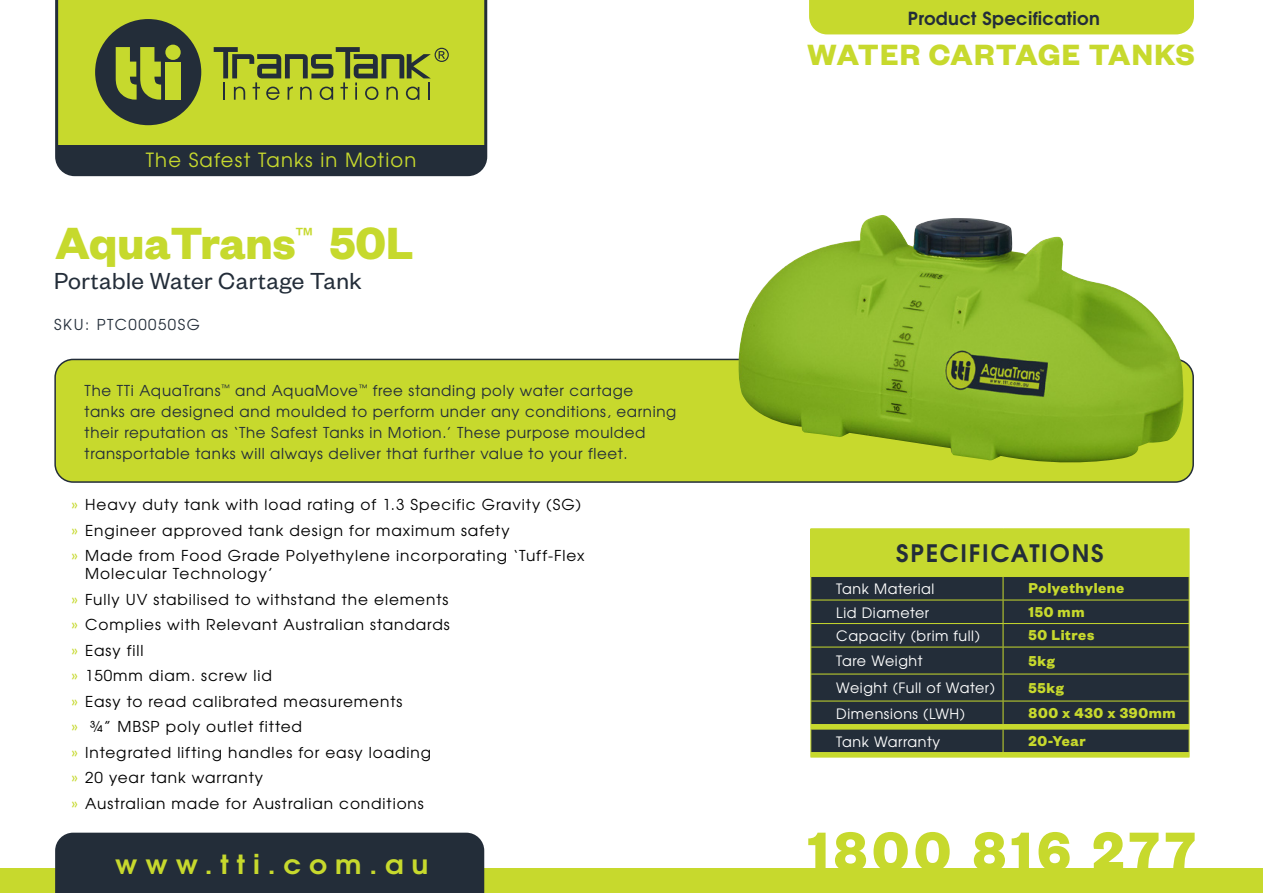
<style>
.page{position:relative;width:1263px;height:893px;background:#fff}
.page>*{position:absolute;margin:0;border:0;box-sizing:border-box;transform-origin:0 0}
.t1{font:700 60px "Founders Grotesk";letter-spacing:.08em;color:#c7d92d}
.t2{font:700 49.5px "Founders Grotesk";color:#c6d92d}
.t3{font:700 32.1px "Founders Grotesk";letter-spacing:.025em;color:#c7d92d}
.t4{font:700 26.25px "Te X Gyre Adventor";letter-spacing:.28em;color:#c7d92d;scale:1.07 1}
.t5{font:25.5px "Founders Grotesk";letter-spacing:.02em;color:#232d39}
.t6{font:700 24px "Te X Gyre Adventor";letter-spacing:.075em;color:#232d39}
.t7{font:19.5px "Te X Gyre Adventor";letter-spacing:.06em;color:#c7d92d}
.t8{font:700 18px "Te X Gyre Adventor";letter-spacing:.02em;color:#232d39}
.t9{font:700 15.75px "Founders Grotesk";letter-spacing:.04em;color:#c7d92d}
.t10{font:15px/25.5px "Te X Gyre Adventor";letter-spacing:.06em;color:#000}
.t11{font:15px/21px "Te X Gyre Adventor";letter-spacing:.045em;color:#232d39}
.t12{font:15px "Te X Gyre Adventor";letter-spacing:.105em;color:#232d39}
.t13{font:14.25px "Te X Gyre Adventor";letter-spacing:.04em;color:#fff}
.s1{color:#c6d92f}
</style>
<div class="page">
<div style="left:0;top:869px;width:1263px;height:24px;background:#c7d92d"></div>
<div style="left:55px;top:833px;width:429px;height:60px;background:#232d39"></div>
<svg style="left:55px;top:0;width:432px;height:176px;background:#93a231"></svg>
<div style="left:809px;top:0;width:385px;height:34px;background:#c7d92d"></div>
<div style="left:55px;top:359px;width:1138px;height:123px;background:#c7d92d;border-radius:18px"></div>
<div style="left:54px;top:359px;width:1140px;height:124px;border:2px solid #232d39;border-radius:18px"></div>
<img style="left:733px;top:215px;width:452px;height:248px">
<div style="left:811px;top:529px;width:378px;height:47px;background:#c6d92f"></div>
<hr style="left:810px;top:528px;width:193px;height:1px;background:#c6d92f">
<hr style="left:810px;top:529px;width:1px;height:47px;background:#c6d92f">
<hr style="left:1003px;top:528px;width:186px;height:1px;background:#c6d92f">
<hr style="left:810px;top:576px;width:193px;height:1px;background:#c6d92f">
<hr style="left:1003px;top:576px;width:186px;height:1px;background:#c6d92f">
<hr style="left:1189px;top:529px;width:1px;height:47px;background:#c6d92f">
<svg style="left:810px;top:577px;width:380px;height:180px;background:#323d38"></svg>
<hr style="left:810px;top:757px;width:193px;height:1px;background:#c7d92d">
<hr style="left:1003px;top:757px;width:186px;height:1px;background:#c7d92d">
<h3 class="t7" style="left:146px;top:145px;width:272px">The Safest Tanks in Motion</h3>
<h2 class="t2" style="left:56px;top:212px;width:360px">AquaTrans<sup>™</sup> 50L</h2>
<h3 class="t5" style="left:54px;top:265px;width:309px">Portable Water Cartage Tank</h3>
<p class="t12" style="left:54px;top:312px;width:147px">SKU: PTC00050SG</p>
<p class="t11" style="left:85px;top:379px;width:593px">The TTi AquaTrans<sup>™</sup> and AquaMove<sup>™</sup> free standing poly water cartage tanks are designed and moulded to perform under any conditions, earning their reputation as ‘The Safest Tanks in Motion.’ These purpose moulded transportable tanks will always deliver that further value to your fleet.</p>
<p class="t10" style="left:72px;top:491px;width:514px"><span class="s1">»</span> Heavy duty tank with load rating of 1.3 Specific Gravity (SG) <span class="s1">»</span> Engineer approved tank design for maximum safety<br><span class="s1">»</span> Made from Food Grade Polyethylene incorporating ‘Tuff-Flex</p>
<p class="t10" style="left:72px;top:560px;width:380px;text-indent:13px">Molecular Technology’<br><span class="s1">»</span> Fully UV stabilised to withstand the elements <span class="s1">»</span> Complies with Relevant Australian standards <span class="s1">»</span> Easy fill<br><span class="s1">»</span> 150mm diam. screw lid<br><span class="s1">»</span> Easy to read calibrated measurements<br><span class="s1">»</span> ¾” MBSP poly outlet fitted<br><span class="s1">»</span> Integrated lifting handles for easy loading<br><span class="s1">»</span> 20 year tank warranty<br><span class="s1">»</span> Australian made for Australian conditions</p>
<h3 class="t4" style="left:115px;top:841px;width:294px">www.tti.com.au</h3>
<p class="t8" style="left:908px;top:2px;width:193px">Product Specification</p>
<h3 class="t3" style="left:808px;top:34px;width:389px">WATER CARTAGE TANKS</h3>
<h3 class="t6" style="left:896px;top:533px;width:209px">SPECIFICATIONS</h3>
<p class="t13" style="left:836px;top:577px;width:100px">Tank Material</p>
<p class="t9" style="left:1028px;top:578px;width:97px">Polyethylene</p>
<p class="t13" style="left:836px;top:601px;width:94px">Lid Diameter</p>
<p class="t9" style="left:1028px;top:602px;width:57px">150 mm</p>
<p class="t13" style="left:836px;top:625px;width:145px">Capacity (brim full)</p>
<p class="t9" style="left:1028px;top:625px;width:67px">50 Litres</p>
<p class="t13" style="left:836px;top:650px;width:88px">Tare Weight</p>
<p class="t9" style="left:1028px;top:650px;width:28px">5kg</p>
<p class="t13" style="left:836px;top:677px;width:160px">Weight (Full of Water)</p>
<p class="t9" style="left:1028px;top:677px;width:37px">55kg</p>
<p class="t13" style="left:836px;top:702px;width:130px">Dimensions (LWH)</p>
<p class="t9" style="left:1028px;top:703px;width:149px">800 x 430 x 390mm</p>
<p class="t13" style="left:836px;top:730px;width:105px">Tank Warranty</p>
<p class="t9" style="left:1028px;top:731px;width:59px">20-Year</p>
<h1 class="t1" style="left:808px;top:813px;width:389px">1800 816 277</h1>
</div>
